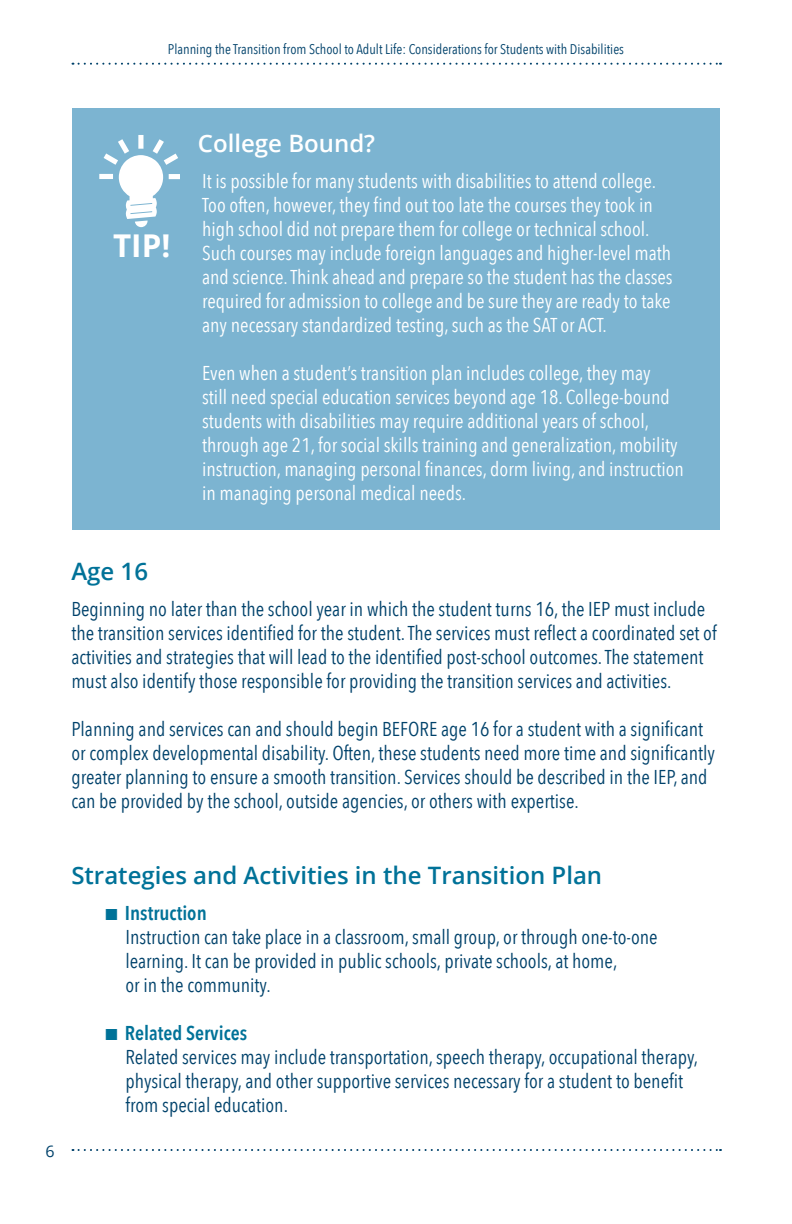
<style>
.page{position:relative;width:792px;height:1224px;background:#fff}
.page>*{position:absolute;margin:0;border:0;box-sizing:border-box;transform-origin:0 0}
.t1{font:700 31.4px "Open Sans";color:#fff}
.heading_1{font:600 24px "Open Sans";color:#007298}
.body_10{font:600 24px "Open Sans";color:#fff}
.t2{font:20px/24px "Avenir Next Condensed";color:#00426b}
.Body_Text_Indent_21{font:20px/24px "Avenir Next Condensed";color:#fff}
.t3{font:600 20px "Avenir Next Condensed";color:#007298}
.t4{font:16px "Open Sans";color:#00426b}
.t5{font:14px "Avenir Next Condensed";color:#00426b}
</style>
<div class="page">
<svg style="left:72px;top:63px;width:649px;height:2px"></svg>
<svg style="left:72px;top:1149px;width:649px;height:2px"></svg>
<div style="left:72px;top:108px;width:648px;height:422px;background:#7cb4d1"></div>
<svg style="left:99px;top:135px;width:81px;height:92px"></svg>
<p class="t5" style="left:168px;top:37px;width:458px">Planning the Transition from School to Adult Life: Considerations for Students with Disabilities</p>
<p class="t1" style="left:113px;top:223px;width:59px">TIP!</p>
<p class="body_10" style="left:198px;top:127px;width:179px">College Bound?</p>
<p class="Body_Text_Indent_21" style="left:202px;top:168px;width:472px">It is possible for many students with disabilities to attend college.<br>Too often, however, they find out too late the courses they took in high school did not prepare them for college or technical school.<br>Such courses may include foreign languages and higher-level math and science. Think ahead and prepare so the student has the classes required for admission to college and be sure they are ready to take any necessary standardized testing, such as the SAT or ACT.</p>
<p class="Body_Text_Indent_21" style="left:202px;top:360px;width:483px">Even when a student’s transition plan includes college, they may<br>still need special education services beyond age 18. College-bound students with disabilities may require additional years of school, through age 21, for social skills training and generalization, mobility instruction, managing personal finances, dorm living, and instruction in managing personal medical needs.</p>
<p class="heading_1" style="left:71px;top:555px;width:78px">Age 16</p>
<p class="t2" style="left:71px;top:596px;width:647px">Beginning no later than the school year in which the student turns 16, the IEP must include the transition services identified for the student. The services must reflect a coordinated set of activities and strategies that will lead to the identified post-school outcomes. The statement must also identify those responsible for providing the transition services and activities.</p>
<p class="t2" style="left:71px;top:716px;width:645px">Planning and services can and should begin BEFORE age 16 for a student with a significant or complex developmental disability. Often, these students need more time and significantly greater planning to ensure a smooth transition. Services should be described in the IEP, and can be provided by the school, outside agencies, or others with expertise.</p>
<p class="t4" style="left:45px;top:1140px;width:11px">6</p>
<p class="heading_1" style="left:71px;top:859px;width:532px">Strategies and Activities in the Transition Plan</p>
<p class="t3" style="left:105px;top:896px;width:103px">■ Instruction</p>
<p class="t2" style="left:125px;top:924px;width:534px">Instruction can take place in a classroom, small group, or through one-to-one learning. It can be provided in public schools, private schools, at home,</p>
<p class="t2" style="left:125px;top:972px;width:147px">or in the community.</p>
<p class="t3" style="left:105px;top:1016px;width:143px">■ Related Services</p>
<p class="t2" style="left:125px;top:1044px;width:574px">Related services may include transportation, speech therapy, occupational therapy, physical therapy, and other supportive services necessary for a student to benefit from special education.</p>
</div>
